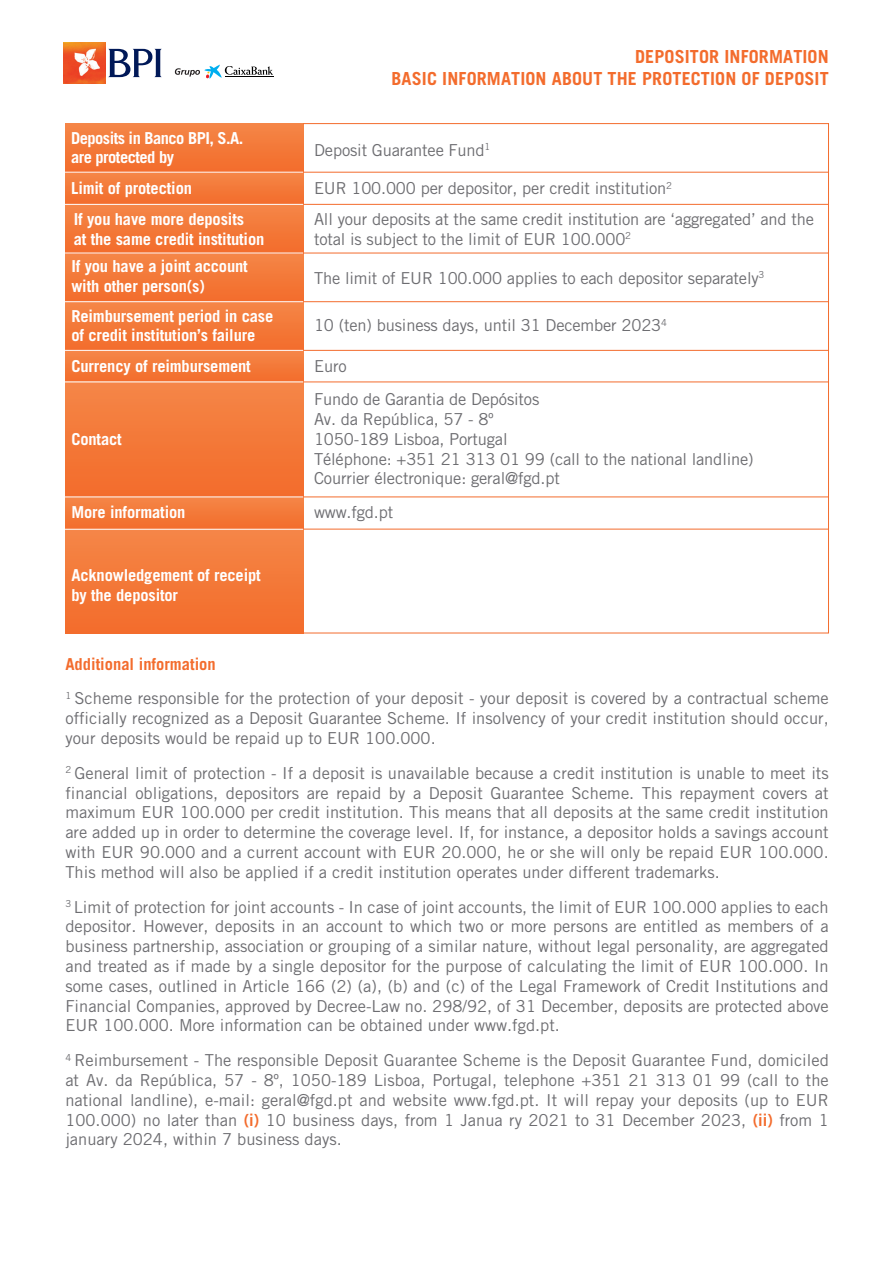
<style>
.page{position:relative;width:893px;height:1263px;background:#fff}
.page>*{position:absolute;margin:0;border:0;box-sizing:border-box;transform-origin:0 0}
.t1{font:700 18px/21.6px "Trade Gothic";letter-spacing:.005em;color:#f36c2d;text-align:right}
.t2{font:16.5px/19.8px "Trade Gothic";letter-spacing:-.01em;color:#6d6d71}
.t3{font:700 16.5px/19.8px "Trade Gothic";letter-spacing:-.01em;color:#fff}
.t4{font:700 16.5px/19.8px "Trade Gothic";letter-spacing:-.03em;color:#fff}
.s1{font-weight:700;color:#f36c2d}
</style>
<div class="page">
<div style="left:65px;top:497px;width:238px;height:32px;background:linear-gradient(to right,#f47939,#f47939)"></div>
<div style="left:65px;top:351px;width:238px;height:31px;background:linear-gradient(to right,#f47939,#f47939)"></div>
<div style="left:65px;top:382px;width:238px;height:115px;background:linear-gradient(to right,#f47939,#f47939)"></div>
<div style="left:65px;top:529px;width:238px;height:104px;background:linear-gradient(to bottom,#f58647,#f26c2b)"></div>
<div style="left:65px;top:172px;width:238px;height:32px;background:linear-gradient(to right,#f47939,#f47939)"></div>
<div style="left:65px;top:253px;width:238px;height:49px;background:linear-gradient(to right,#f47939,#f47939)"></div>
<div style="left:65px;top:204px;width:238px;height:49px;background:linear-gradient(to right,#f47939,#f47939)"></div>
<div style="left:65px;top:302px;width:238px;height:49px;background:linear-gradient(to right,#f47939,#f47939)"></div>
<div style="left:65px;top:123px;width:238px;height:49px;background:linear-gradient(to right,#f47939,#f47939)"></div>
<hr style="left:303px;top:172px;width:525px;height:1px;background:#f36c2d">
<hr style="left:65px;top:172px;width:238px;height:1px;background:#fff">
<hr style="left:303px;top:204px;width:525px;height:1px;background:#f36c2d">
<hr style="left:65px;top:204px;width:238px;height:1px;background:#fff">
<hr style="left:303px;top:253px;width:525px;height:1px;background:#f36c2d">
<hr style="left:65px;top:253px;width:238px;height:1px;background:#fff">
<hr style="left:303px;top:301px;width:525px;height:1px;background:#f36c2d">
<hr style="left:65px;top:301px;width:238px;height:1px;background:#fff">
<hr style="left:303px;top:350px;width:525px;height:1px;background:#f36c2d">
<hr style="left:65px;top:350px;width:238px;height:1px;background:#fff">
<hr style="left:303px;top:382px;width:525px;height:1px;background:#f36c2d">
<hr style="left:65px;top:382px;width:238px;height:1px;background:#fff">
<hr style="left:303px;top:496px;width:525px;height:1px;background:#f36c2d">
<hr style="left:303px;top:529px;width:525px;height:1px;background:#f36c2d">
<hr style="left:65px;top:496px;width:238px;height:1px;background:#fff">
<hr style="left:65px;top:529px;width:238px;height:1px;background:#fff">
<svg style="left:175px;top:65px;width:98px;height:14px"></svg>
<svg style="left:108px;top:49px;width:54px;height:28px"></svg>
<img style="left:64px;top:43px;width:41px;height:41px">
<p class="t4" style="left:71px;top:128px;width:174px">Deposits in Banco BPI, S.A. are protected by</p>
<p class="t3" style="left:71px;top:178px;width:122px">Limit of protection</p>
<p class="t3" style="left:74px;top:209px;width:192px">If you have more deposits<br>at the same credit institution</p>
<p class="t3" style="left:71px;top:256px;width:178px">If you have a joint account with other person(s)</p>
<p class="t3" style="left:71px;top:306px;width:203px">Reimbursement period in case of credit institution’s failure</p>
<p class="t3" style="left:71px;top:356px;width:181px">Currency of reimbursement</p>
<p class="t3" style="left:71px;top:429px;width:52px">Contact</p>
<p class="t3" style="left:71px;top:502px;width:115px">More information</p>
<p class="t3" style="left:71px;top:565px;width:191px">Acknowledgement of receipt by the depositor</p>
<p class="t1" style="left:391px;top:45px;width:439px">DEPOSITOR INFORMATION<br>BASIC INFORMATION ABOUT THE PROTECTION OF DEPOSIT</p>
<p class="t2" style="left:314px;top:140px;width:178px">Deposit Guarantee Fund<sup>1</sup></p>
<p class="t2" style="left:314px;top:173px;width:501px;line-height:30.3px">EUR 100.000 per depositor, per credit institution<sup>2<br></sup>All your deposits at the same credit institution are ‘aggregated’ and the</p>
<p class="t2" style="left:314px;top:229px;width:319px">total is subject to the limit of EUR 100.000<sup>2</sup></p>
<p class="t2" style="left:314px;top:268px;width:452px">The limit of EUR 100.000 applies to each depositor separately<sup>3</sup></p>
<p class="t2" style="left:314px;top:315px;width:354px">10 (ten) business days, until 31 December 2023<sup>4</sup></p>
<p class="t2" style="left:314px;top:349px;width:227px;line-height:33.3px">Euro<br>Fundo de Garantia de Depósitos</p>
<p class="t2" style="left:314px;top:409px;width:441px">Av. da República, 57 - 8º<br>1050-189 Lisboa, Portugal<br>Téléphone: +351 21 313 01 99 (call to the national landline)<br>Courrier électronique: geral@fgd.pt</p>
<p class="t2" style="left:314px;top:502px;width:81px">www.fgd.pt</p>
<p class="t2" style="left:65px;top:646px;width:765px;line-height:34.8px"><span class="s1">Additional information<br></span><sup>1</sup> Scheme responsible for the protection of your deposit - your deposit is covered by a contractual scheme</p>
<p class="t2" style="left:65px;top:708px;width:765px">officially recognized as a Deposit Guarantee Scheme. If insolvency of your credit institution should occur, your deposits would be repaid up to EUR 100.000.</p>
<p class="t2" style="left:65px;top:763px;width:765px;text-align:justify"><sup>2</sup> General limit of protection - If a deposit is unavailable because a credit institution is unable to meet its financial obligations, depositors are repaid by a Deposit Guarantee Scheme. This repayment covers at maximum EUR 100.000 per credit institution. This means that all deposits at the same credit institution are added up in order to determine the coverage level. If, for instance, a depositor holds a savings account with EUR 90.000 and a current account with EUR 20.000, he or she will only be repaid EUR 100.000.<br>This method will also be applied if a credit institution operates under different trademarks.</p>
<p class="t2" style="left:65px;top:897px;width:765px;text-align:justify"><sup>3</sup> Limit of protection for joint accounts - In case of joint accounts, the limit of EUR 100.000 applies to each depositor. However, deposits in an account to which two or more persons are entitled as members of a business partnership, association or grouping of a similar nature, without legal personality, are aggregated and treated as if made by a single depositor for the purpose of calculating the limit of EUR 100.000. In some cases, outlined in Article 166 (2) (a), (b) and (c) of the Legal Framework of Credit Institutions and Financial Companies, approved by Decree-Law no. 298/92, of 31 December, deposits are protected above EUR 100.000. More information can be obtained under www.fgd.pt.</p>
<p class="t2" style="left:65px;top:1050px;width:765px;text-align:justify"><sup>4</sup> Reimbursement - The responsible Deposit Guarantee Scheme is the Deposit Guarantee Fund, domiciled at Av. da República, 57 - 8º, 1050-189 Lisboa, Portugal, telephone +351 21 313 01 99 (call to the national landline), e-mail: geral@fgd.pt and website www.fgd.pt. It will repay your deposits (up to EUR 100.000) no later than <span class="s1">(i)</span> 10 business days, from 1 Janua ry 2021 to 31 December 2023, <span class="s1">(ii)</span> from 1 january 2024, within 7 business days.</p>
</div>
